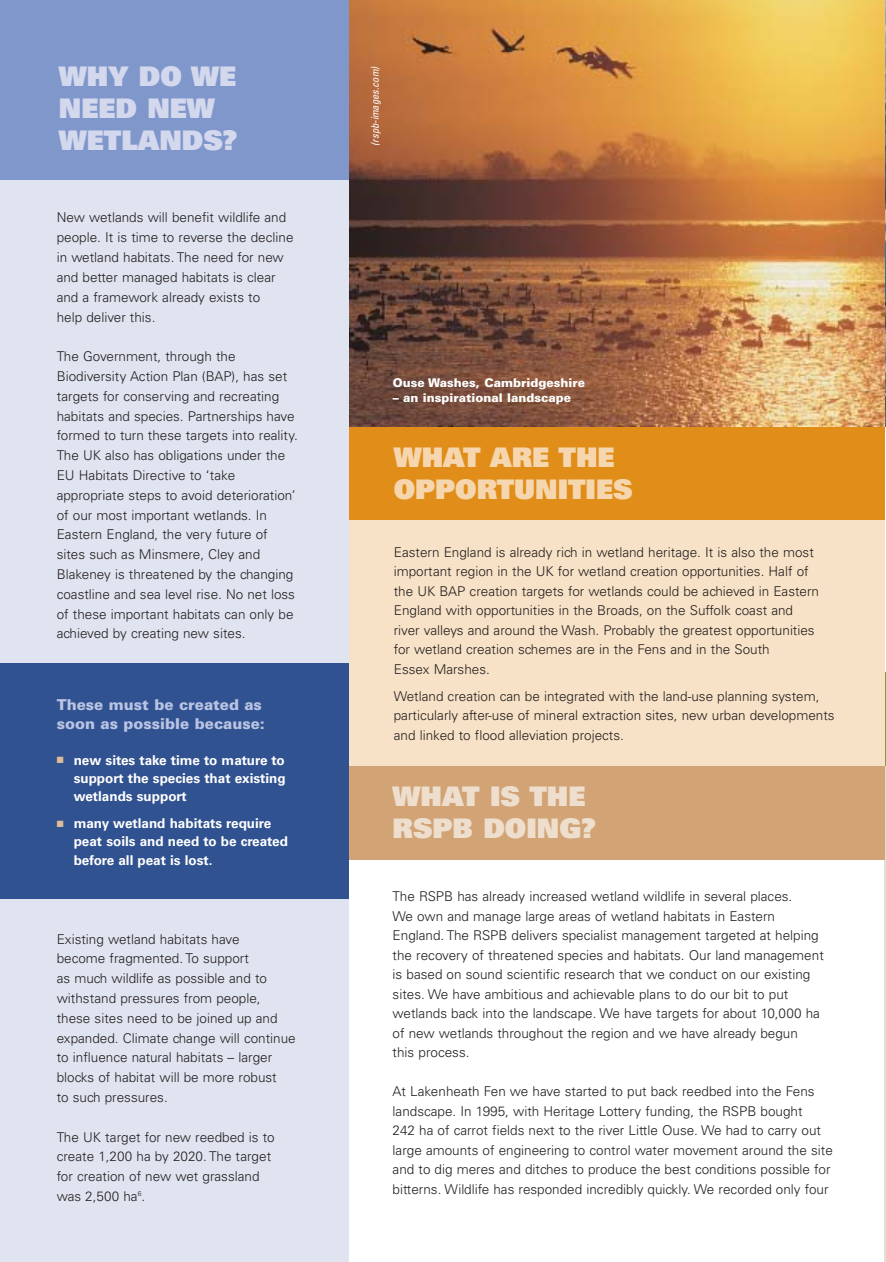
<style>
.page{position:relative;width:886px;height:1262px;background:#fff}
.page>*{position:absolute;margin:0;border:0;box-sizing:border-box;transform-origin:0 0}
.t1{font:900 27px/32.4px "Univers";color:#d3d8ed}
.t2{font:900 27px/32.4px "Univers";color:#f6d6af}
.t3{font:900 27px/32.4px "Univers";color:#eedecd}
.t4{font:900 15px/19.6px "Univers";color:#bac4e3}
.t5{font:300 13.5px/19.8px "Univers";color:#231f1f}
.t6{font:700 13.5px/18.3px "Univers";color:#fff;text-align:justify}
.t7{font:900 12px "Univers";color:#fff}
.t8{font:italic condensed 10.5px "Univers";color:#fff}
.s1{color:#ddbc97}
</style>
<div class="page">
<hr style="left:884px;top:762px;width:2px;height:500px;background:#dfe3cc">
<hr style="left:884px;top:672px;width:2px;height:93px;background:#7e9e3b">
<div style="left:349px;top:511px;width:535px;height:262px;background:#f8e2c7"></div>
<div style="left:345px;top:766px;width:539px;height:94px;background:#d1a375"></div>
<div style="left:343px;top:426px;width:541px;height:93px;background:#e08e19"></div>
<img style="left:884px;top:0;width:2px;height:426px">
<img style="left:349px;top:0;width:535px;height:426px">
<div style="left:0;top:143px;width:349px;height:1119px;background:#e0e4f1"></div>
<div style="left:0;top:0;width:349px;height:179px;background:#8097cb"></div>
<div style="left:0;top:663px;width:349px;height:236px;background:#315290"></div>
<h1 class="t1" style="left:59px;top:62px;width:180px">WHY DO WE<br>NEED NEW<br>WETLANDS?</h1>
<p class="t5" style="left:57px;top:209px;width:238px">New wetlands will benefit wildlife and people. It is time to reverse the decline in wetland habitats. The need for new and better managed habitats is clear and a framework already exists to<br>help deliver this.</p>
<p class="t5" style="left:57px;top:348px;width:243px">The Government, through the Biodiversity Action Plan (BAP), has set targets for conserving and recreating habitats and species. Partnerships have formed to turn these targets into reality.<br>The UK also has obligations under the EU Habitats Directive to ‘take appropriate steps to avoid deterioration’ of our most important wetlands. In Eastern England, the very future of sites such as Minsmere, Cley and Blakeney is threatened by the changing coastline and sea level rise. No net loss of these important habitats can only be achieved by creating new sites.</p>
<p class="t4" style="left:57px;top:696px;width:210px">These must be created as soon as possible because:</p>
<p class="t6" style="left:74px;top:752px;width:213px;text-indent:-17px"><span class="s1">■</span> new sites take time to mature to support the species that existing wetlands support</p>
<p class="t6" style="left:74px;top:815px;width:216px;text-align:left;text-indent:-17px"><span class="s1">■</span> many wetland habitats require peat soils and need to be created before all peat is lost.</p>
<p class="t5" style="left:57px;top:930px;width:241px">Existing wetland habitats have<br>become fragmented. To support<br>as much wildlife as possible and to withstand pressures from people, these sites need to be joined up and expanded. Climate change will continue to influence natural habitats – larger blocks of habitat will be more robust<br>to such pressures.</p>
<p class="t5" style="left:57px;top:1128px;width:220px">The UK target for new reedbed is to create 1,200 ha by 2020. The target for creation of new wet grassland was 2,500 ha<sup>6</sup>.</p>
<p class="t8" style="left:371px;top:146px;width:80px;rotate:-90deg">(rspb-images.com)</p>
<p class="t7" style="left:393px;top:378px;width:194px">Ouse Washes, Cambridgeshire</p>
<p class="t7" style="left:393px;top:393px;width:180px">– an inspirational landscape</p>
<h1 class="t2" style="left:394px;top:443px;width:240px">WHAT ARE THE<br>OPPORTUNITIES</h1>
<p class="t5" style="left:394px;top:543px;width:427px">Eastern England is already rich in wetland heritage. It is also the most important region in the UK for wetland creation opportunities. Half of the UK BAP creation targets for wetlands could be achieved in Eastern England with opportunities in the Broads, on the Suffolk coast and river valleys and around the Wash. Probably the greatest opportunities for wetland creation schemes are in the Fens and in the South<br>Essex Marshes.</p>
<p class="t5" style="left:394px;top:687px;width:442px">Wetland creation can be integrated with the land-use planning system, particularly after-use of mineral extraction sites, new urban developments and linked to flood alleviation projects.</p>
<h1 class="t3" style="left:393px;top:782px;width:205px">WHAT IS THE<br>RSPB DOING?</h1>
<p class="t5" style="left:393px;top:887px;width:433px">The RSPB has already increased wetland wildlife in several places.<br>We own and manage large areas of wetland habitats in Eastern England. The RSPB delivers specialist management targeted at helping the recovery of threatened species and habitats. Our land management is based on sound scientific research that we conduct on our existing sites. We have ambitious and achievable plans to do our bit to put wetlands back into the landscape. We have targets for about 10,000 ha of new wetlands throughout the region and we have already begun<br>this process.</p>
<p class="t5" style="left:393px;top:1082px;width:442px">At Lakenheath Fen we have started to put back reedbed into the Fens landscape. In 1995, with Heritage Lottery funding, the RSPB bought<br>242 ha of carrot fields next to the river Little Ouse. We had to carry out large amounts of engineering to control water movement around the site and to dig meres and ditches to produce the best conditions possible for bitterns. Wildlife has responded incredibly quickly. We recorded only four</p>
</div>
